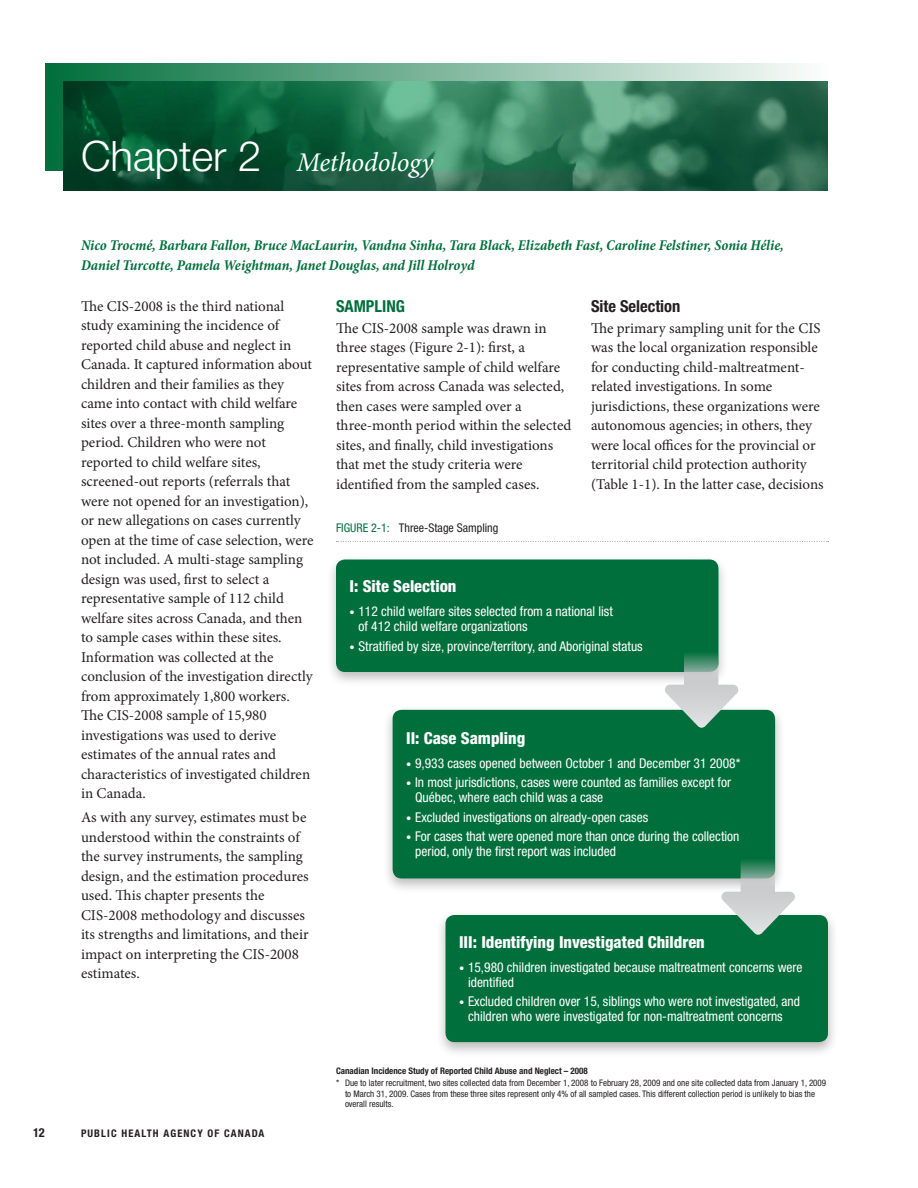
<style>
.page{position:relative;width:918px;height:1188px;background:#fff}
.page>*{position:absolute;margin:0;border:0;box-sizing:border-box;transform-origin:0 0}
.t1{font:italic 27px "Minion Pro";letter-spacing:-.005em;color:#fff}
.t2{font:800 condensed 16.5px "Helvetica Neue LT Std";color:#fff}
.t3{font:700 condensed 16.5px "Helvetica Neue LT Std";color:#231f20}
.t4{font:700 condensed 16.5px "Helvetica Neue LT Std";color:#006f3c}
.t5{font:15px/19.5px "Minion Pro";color:#231f20}
.t6{font:italic 700 condensed 15px/19.5px "Minion Pro";letter-spacing:-.005em;color:#006f3c}
.t7{font:condensed 13.5px/15px "Helvetica Neue LT Std";color:#fff}
.t8{font:700 condensed 12.45px "Helvetica Neue LT Std";color:#231f20}
.t9{font:condensed 12px "Helvetica Neue LT Std";color:#231f20}
.t10{font:700 condensed 10.5px "Helvetica Neue LT Std";letter-spacing:.105em;color:#231f20}
.t11{font:condensed 9px/10.5px "Helvetica Neue LT Std";color:#231f20}
.t12{font:700 condensed 9px "Helvetica Neue LT Std";color:#231f20}
.s1{font-family:"Helvetica Neue LT Std";font-weight:300;font-style:normal;font-size:42px}
.s2{color:#006f3c}
.s3{font-size:10.5px}
</style>
<div class="page">
<img style="left:63px;top:170px;width:765px;height:21px">
<svg style="left:45px;top:63px;width:783px;height:107px;background:#327b5a"></svg>
<div style="left:326px;top:554px;width:403px;height:133px;background:#231f20;opacity:.3"></div>
<div style="left:336px;top:560px;width:382px;height:112px;background:#006f3c;border-radius:9px"></div>
<div style="left:382px;top:704px;width:403px;height:189px;background:#231f20;opacity:.3"></div>
<div style="left:393px;top:710px;width:382px;height:168px;background:#006f3c;border-radius:9px"></div>
<div style="left:435px;top:909px;width:403px;height:148px;background:#231f20;opacity:.3"></div>
<div style="left:446px;top:915px;width:382px;height:127px;background:#006f3c;border-radius:9px"></div>
<svg style="left:665px;top:652px;width:74px;height:76px"></svg>
<svg style="left:721px;top:859px;width:74px;height:76px"></svg>
<svg style="left:336px;top:541px;width:493px;height:1px"></svg>
<h1 class="t1" style="left:81px;top:144px;width:354px"><span class="s1">Chapter 2</span> Methodology</h1>
<p class="t6" style="left:81px;top:236px;width:704px">Nico Trocmé, Barbara Fallon, Bruce MacLaurin, Vandna Sinha, Tara Black, Elizabeth Fast, Caroline Felstiner, Sonia Hélie,<br>Daniel Turcotte, Pamela Weightman, Janet Douglas, and Jill Holroyd</p>
<p class="t5" style="left:81px;top:296px;width:234px">The CIS‑2008 is the third national study examining the incidence of reported child abuse and neglect in Canada. It captured information about children and their families as they came into contact with child welfare sites over a three-month sampling period. Children who were not reported to child welfare sites, screened-out reports (referrals that were not opened for an investigation), or new allegations on cases currently open at the time of case selection, were not included. A multi-stage sampling design was used, first to select a representative sample of 112 child welfare sites across Canada, and then to sample cases within these sites.<br>Information was collected at the conclusion of the investigation directly from approximately 1,800 workers.<br>The CIS‑2008 sample of 15,980 investigations was used to derive estimates of the annual rates and characteristics of investigated children in Canada.</p>
<p class="t5" style="left:81px;top:808px;width:229px">As with any survey, estimates must be understood within the constraints of the survey instruments, the sampling design, and the estimation procedures used. This chapter presents the CIS‑2008 methodology and discusses its strengths and limitations, and their impact on interpreting the CIS‑2008 estimates.</p>
<p class="t8" style="left:33px;top:1125px;width:13px">12</p>
<p class="t10" style="left:81px;top:1127px;width:185px">PUBLIC HEALTH AGENCY OF CANADA</p>
<p class="t4" style="left:336px;top:296px;width:71px">SAMPLING</p>
<p class="t5" style="left:336px;top:318px;width:237px">The CIS‑2008 sample was drawn in three stages (Figure 2-1): first, a representative sample of child welfare sites from across Canada was selected, then cases were sampled over a three-month period within the selected sites, and finally, child investigations that met the study criteria were identified from the sampled cases.</p>
<p class="t9" style="left:336px;top:521px;width:164px"><span class="s2">FIGURE 2-1:</span> Three-Stage Sampling</p>
<p class="t3" style="left:591px;top:296px;width:91px">Site Selection</p>
<p class="t5" style="left:591px;top:318px;width:234px">The primary sampling unit for the CIS was the local organization responsible for conducting child-maltreatment&shy;related investigations. In some jurisdictions, these organizations were autonomous agencies; in others, they were local offices for the provincial or territorial child protection authority (Table 1-1). In the latter case, decisions</p>
<p class="t2" style="left:350px;top:576px;width:109px">I: Site Selection</p>
<p class="t7" style="left:358px;top:604px;width:256px;text-indent:-9px"><span class="s3">•</span> 112 child welfare sites selected from a national list of 412 child welfare organizations</p>
<p class="t7" style="left:350px;top:639px;width:295px"><span class="s3">•</span> Stratified by size, province/territory, and Aboriginal status</p>
<p class="t2" style="left:406px;top:728px;width:121px">II: Case Sampling</p>
<p class="t7" style="left:406px;top:755px;width:336px"><span class="s3">•</span> 9,933 cases opened between October 1 and December 31 2008*</p>
<p class="t7" style="left:415px;top:775px;width:318px;text-indent:-9px"><span class="s3">•</span> In most jurisdictions, cases were counted as families except for<br>Québec, where each child was a case</p>
<p class="t7" style="left:406px;top:809px;width:244px"><span class="s3">•</span> Excluded investigations on already-open cases</p>
<p class="t7" style="left:415px;top:829px;width:326px;text-indent:-9px"><span class="s3">•</span> For cases that were opened more than once during the collection period, only the first report was included</p>
<p class="t2" style="left:459px;top:932px;width:247px">III: Identifying Investigated Children</p>
<p class="t7" style="left:468px;top:959px;width:336px;text-indent:-9px"><span class="s3">•</span> 15,980 children investigated because maltreatment concerns were identified</p>
<p class="t7" style="left:468px;top:994px;width:334px;text-indent:-9px"><span class="s3">•</span> Excluded children over 15, siblings who were not investigated, and children who were investigated for non-maltreatment concerns</p>
<p class="t12" style="left:336px;top:1065px;width:253px">Canadian Incidence Study of Reported Child Abuse and Neglect – 2008</p>
<p class="t11" style="left:345px;top:1078px;width:483px;text-indent:-9px">* Due to later recruitment, two sites collected data from December 1, 2008 to February 28, 2009 and one site collected data from January 1, 2009 to March 31, 2009. Cases from these three sites represent only 4% of all sampled cases. This different collection period is unlikely to bias the overall results.</p>
</div>
